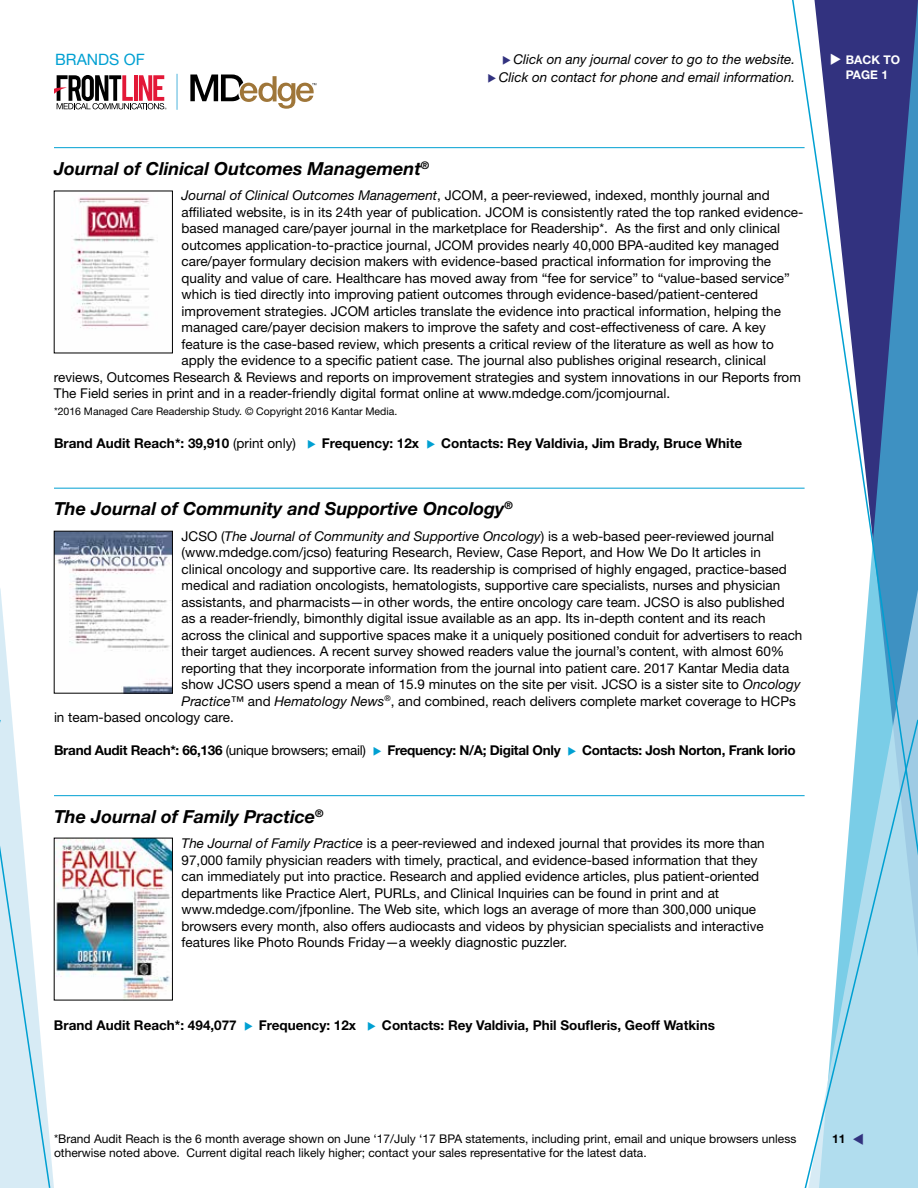
<style>
.page{position:relative;width:918px;height:1188px;background:#fff}
.page>*{position:absolute;margin:0;border:0;box-sizing:border-box;transform-origin:0 0}
.t1{font:italic 700 18px "Helvetica Neue LT Std";color:#000}
.t2{font:15.75px "Helvetica Neue LT Std";color:#00a0d2}
.t3{font:13.5px/16.5px "Helvetica Neue LT Std";color:#000}
.t4{font:700 13.5px "Helvetica Neue LT Std";color:#000}
.t5{font:italic 13.5px "Helvetica Neue LT Std";color:#000}
.t6{font:700 13.5px "Helvetica Neue LT Std";letter-spacing:-.02em;color:#000}
.t7{font:12px/14.4px "Helvetica Neue LT Std";color:#000}
.t8{font:700 12px/14.4px "Helvetica Neue LT Std";color:#fff;text-align:center}
.t9{font:700 12px "Helvetica Neue LT Std";color:#000}
.t10{font:10.5px "Helvetica Neue LT Std";color:#000}
.s1{color:#32327f}
.s2{font-style:italic}
.s3{font-weight:400}
.s4{color:#00a0d2}
.s5{font-style:normal}
</style>
<div class="page">
<svg style="left:791px;top:0;width:127px;height:797px"></svg>
<svg style="left:0;top:587px;width:54px;height:601px"></svg>
<svg style="left:804px;top:718px;width:114px;height:470px"></svg>
<svg style="left:54px;top:75px;width:113px;height:34px"></svg>
<svg style="left:190px;top:75px;width:126px;height:34px"></svg>
<hr style="left:176px;top:74px;width:2px;height:36px;background:#76c5e4">
<hr style="left:54px;top:147px;width:751px;height:1px;background:#00a0d2">
<hr style="left:54px;top:488px;width:751px;height:1px;background:#00a0d2">
<hr style="left:54px;top:795px;width:751px;height:1px;background:#00a0d2">
<img style="left:71px;top:197px;width:84px;height:132px">
<img style="left:56px;top:840px;width:115px;height:158px">
<div style="left:54px;top:838px;width:119px;height:162px;border:1px solid #000"></div>
<img style="left:56px;top:533px;width:115px;height:158px">
<div style="left:54px;top:531px;width:119px;height:162px;border:1px solid #000"></div>
<svg style="left:846px;top:64px;width:13px;height:1px"></svg>
<svg style="left:853px;top:1134px;width:10px;height:11px"></svg>
<p class="t2" style="left:55px;top:50px;width:91px">BRANDS OF</p>
<p class="t5" style="left:502px;top:51px;width:295px"><span class="s1">◆</span> Click on any journal cover to go to the website.</p>
<p class="t5" style="left:488px;top:69px;width:309px"><span class="s1">◆</span> Click on contact for phone and email information.</p>
<p class="t8" style="left:830px;top:53px;width:72px">◆ BACK TO<br>PAGE 1</p>
<h1 class="t1" style="left:54px;top:157px;width:377px">Journal of Clinical Outcomes Management<sup>®</sup></h1>
<p class="t3" style="left:182px;top:187px;width:590px"><span class="s2">Journal of Clinical Outcomes Management</span>, JCOM, a peer-reviewed, indexed, monthly journal and</p>
<p class="t3" style="left:182px;top:204px;width:623px">affiliated website, is in its 24th year of publication. JCOM is consistently rated the top ranked evidence-</p>
<p class="t3" style="left:182px;top:220px;width:600px">based managed care/payer journal in the marketplace for Readership*. As the first and only clinical</p>
<p class="t3" style="left:182px;top:237px;width:599px">outcomes application-to-practice journal, JCOM provides nearly 40,000 BPA-audited key managed</p>
<p class="t3" style="left:182px;top:253px;width:591px">care/payer formulary decision makers with evidence-based practical information for improving the</p>
<p class="t3" style="left:182px;top:270px;width:610px">quality and value of care. Healthcare has moved away from “fee for service” to “value-based service”</p>
<p class="t3" style="left:182px;top:286px;width:578px">which is tied directly into improving patient outcomes through evidence-based/patient-centered</p>
<p class="t3" style="left:182px;top:303px;width:601px">improvement strategies. JCOM articles translate the evidence into practical information, helping the</p>
<p class="t3" style="left:182px;top:319px;width:586px">managed care/payer decision makers to improve the safety and cost-effectiveness of care. A key</p>
<p class="t3" style="left:182px;top:336px;width:594px">feature is the case-based review, which presents a critical review of the literature as well as how to</p>
<p class="t3" style="left:182px;top:352px;width:586px">apply the evidence to a specific patient case. The journal also publishes original research, clinical</p>
<p class="t3" style="left:54px;top:369px;width:748px">reviews, Outcomes Research &amp; Reviews and reports on improvement strategies and system innovations in our Reports from</p>
<p class="t3" style="left:54px;top:385px;width:618px">The Field series in print and in a reader-friendly digital format online at www.mdedge.com/jcomjournal.</p>
<p class="t10" style="left:54px;top:405px;width:345px">*2016 Managed Care Readership Study. © Copyright 2016 Kantar Media.</p>
<p class="t4" style="left:54px;top:435px;width:690px">Brand Audit Reach*: 39,910 <span class="s3">(print only)</span> <span class="s4">◆</span> Frequency: 12x <span class="s4">◆</span> Contacts: Rey Valdivia, Jim Brady, Bruce White</p>
<h1 class="t1" style="left:54px;top:498px;width:460px">The Journal of Community and Supportive Oncology<sup>®</sup></h1>
<p class="t5" style="left:182px;top:528px;width:594px"><span class="s5">JCSO (</span>The Journal of Community and Supportive Oncology<span class="s5">) is a web-based peer-reviewed journal</span></p>
<p class="t3" style="left:182px;top:544px;width:581px">(www.mdedge.com/jcso) featuring Research, Review, Case Report, and How We Do It articles in</p>
<p class="t3" style="left:182px;top:561px;width:607px">clinical oncology and supportive care. Its readership is comprised of highly engaged, practice-based</p>
<p class="t3" style="left:182px;top:577px;width:600px">medical and radiation oncologists, hematologists, supportive care specialists, nurses and physician</p>
<p class="t3" style="left:182px;top:594px;width:605px">assistants, and pharmacists—in other words, the entire oncology care team. JCSO is also published</p>
<p class="t3" style="left:182px;top:610px;width:585px">as a reader-friendly, bimonthly digital issue available as an app. Its in-depth content and its reach</p>
<p class="t3" style="left:182px;top:627px;width:622px">across the clinical and supportive spaces make it a uniquely positioned conduit for advertisers to reach</p>
<p class="t3" style="left:182px;top:643px;width:604px">their target audiences. A recent survey showed readers value the journal’s content, with almost 60%</p>
<p class="t3" style="left:182px;top:660px;width:609px">reporting that they incorporate information from the journal into patient care. 2017 Kantar Media data</p>
<p class="t3" style="left:182px;top:676px;width:620px">show JCSO users spend a mean of 15.9 minutes on the site per visit. JCSO is a sister site to <span class="s2">Oncology</span></p>
<p class="t3" style="left:182px;top:693px;width:616px"><span class="s2">Practice™</span> and <span class="s2">Hematology News</span><sup>®</sup>, and combined, reach delivers complete market coverage to HCPs</p>
<p class="t3" style="left:54px;top:709px;width:181px">in team-based oncology care.</p>
<p class="t6" style="left:54px;top:742px;width:743px">Brand Audit Reach*: 66,136 <span class="s3">(unique browsers; email)</span> <span class="s4">◆</span> Frequency: N/A; Digital Only <span class="s4">◆</span> Contacts: Josh Norton, Frank Iorio</p>
<h1 class="t1" style="left:54px;top:805px;width:271px">The Journal of Family Practice<sup>®</sup></h1>
<p class="t3" style="left:182px;top:835px;width:585px"><span class="s2">The Journal of Family Practice</span> is a peer-reviewed and indexed journal that provides its more than 97,000 family physician readers with timely, practical, and evidence-based information that they can immediately put into practice. Research and applied evidence articles, plus patient-oriented departments like Practice Alert, PURLs, and Clinical Inquiries can be found in print and at www.mdedge.com/jfponline. The Web site, which logs an average of more than 300,000 unique browsers every month, also offers audiocasts and videos by physician specialists and interactive features like Photo Rounds Friday—a weekly diagnostic puzzler.</p>
<p class="t4" style="left:54px;top:1017px;width:662px">Brand Audit Reach*: 494,077 <span class="s4">◆</span> Frequency: 12x <span class="s4">◆</span> Contacts: Rey Valdivia, Phil Soufleris, Geoff Watkins</p>
<p class="t7" style="left:54px;top:1131px;width:744px">*Brand Audit Reach is the 6 month average shown on June ‘17/July ‘17 BPA statements, including print, email and unique browsers unless otherwise noted above. Current digital reach likely higher; contact your sales representative for the latest data.</p>
<p class="t9" style="left:832px;top:1131px;width:15px">11</p>
</div>
